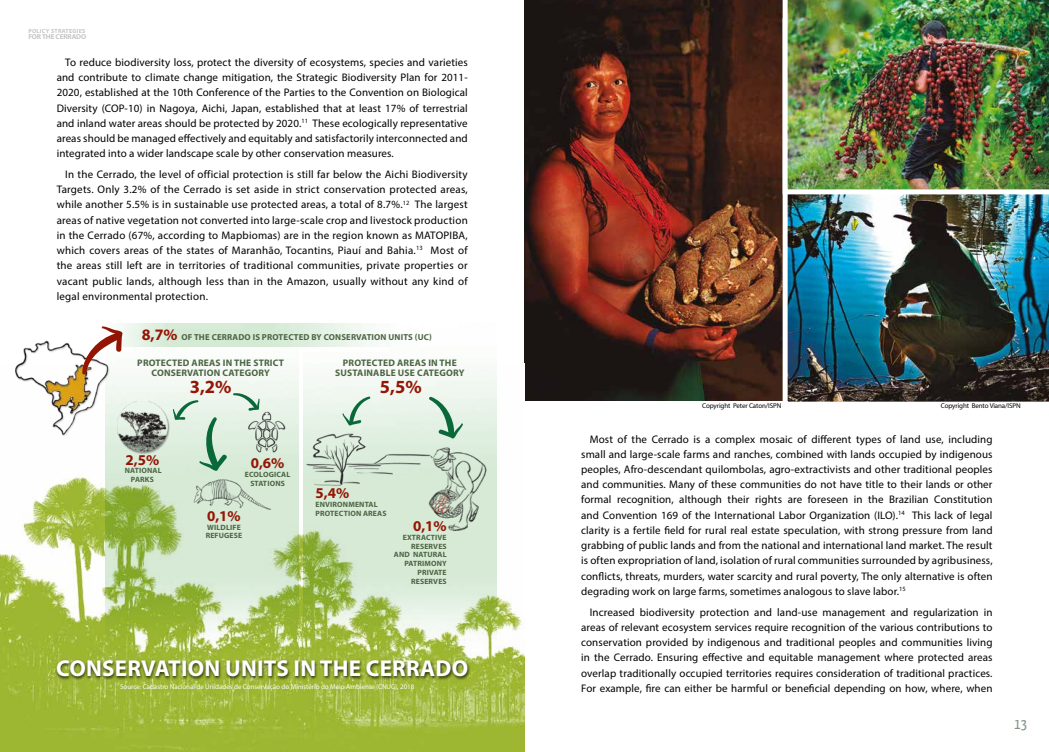
<style>
.page{position:relative;width:1049px;height:752px;background:#fff}
.page>*{position:absolute;margin:0;border:0;box-sizing:border-box;transform-origin:0 0}
.t1{font:700 23px "Myriad Pro";letter-spacing:.01em;color:#fff}
.t2{font:700 18.6px "Myriad Pro";color:#941504}
.t3{font:700 15px "Myriad Pro";color:#941504}
.t4{font:15px "Yanone Kaffeesatz";color:#809686}
.t5{font:11px/15.2px "Myriad Pro";letter-spacing:.01em;color:#000;text-align:justify}
.t6{font:700 9.5px/10.9px "Myriad Pro";letter-spacing:.02em;color:#4d6543;text-align:center}
.t7{font:700 8.7px "Myriad Pro";letter-spacing:.02em;color:#4d6543}
.t8{font:700 7.7px/8.8px "Myriad Pro";letter-spacing:.02em;color:#4d6543}
.t9{font:700 7.2px "Myriad Pro";letter-spacing:-.02em;color:#c6c6c6}
.t10{font:7px "Myriad Pro";letter-spacing:-.005em;color:#fff}
.t11{font:7px "Myriad Pro";letter-spacing:-.015em;color:#000}
.t12{font:700 6px "Myriad Pro";letter-spacing:.04em;color:#c6c6c6}
.s1{font-size:16px;color:#941504}
</style>
<div class="page">
<img style="left:524px;top:0;width:259px;height:400px">
<img style="left:0;top:372px;width:524px;height:379px">
<img style="left:105px;top:346px;width:193px;height:302px">
<img style="left:303px;top:346px;width:193px;height:302px">
<img style="left:787px;top:194px;width:262px;height:208px">
<img style="left:787px;top:0;width:262px;height:190px">
<div style="left:55px;top:658px;width:417px;height:22px;background:#000;opacity:.75"></div>
<img style="left:10px;top:340px;width:105px;height:100px">
<img style="left:303px;top:423px;width:125px;height:68px">
<img style="left:427px;top:432px;width:65px;height:102px">
<svg style="left:428px;top:396px;width:35px;height:42px"></svg>
<svg style="left:82px;top:326px;width:41px;height:49px"></svg>
<svg style="left:342px;top:396px;width:29px;height:29px"></svg>
<img style="left:113px;top:401px;width:60px;height:54px">
<img style="left:191px;top:474px;width:81px;height:43px">
<img style="left:260px;top:408px;width:28px;height:46px">
<svg style="left:173px;top:392px;width:87px;height:78px;background:#cbe1d0"></svg>
<p class="t12" style="left:28px;top:27px;width:59px">POLICY STRATEGIES</p>
<p class="t9" style="left:28px;top:32px;width:59px">FOR THE CERRADO</p>
<p class="t5" style="left:57px;top:54px;width:413px;text-indent:9px">To reduce biodiversity loss, protect the diversity of ecosystems, species and varieties and contribute to climate change mitigation, the Strategic Biodiversity Plan for 2011- 2020, established at the 10th Conference of the Parties to the Convention on Biological Diversity (COP-10) in Nagoya, Aichi, Japan, established that at least 17% of terrestrial and inland water areas should be protected by 2020.<sup>11</sup> These ecologically representative areas should be managed effectively and equitably and satisfactorily interconnected and integrated into a wider landscape scale by other conservation measures.</p>
<p class="t5" style="left:57px;top:166px;width:413px;text-indent:9px">In the Cerrado, the level of official protection is still far below the Aichi Biodiversity Targets. Only 3.2% of the Cerrado is set aside in strict conservation protected areas, while another 5.5% is in sustainable use protected areas, a total of 8.7%.<sup>12</sup> The largest areas of native vegetation not converted into large-scale crop and livestock production in the Cerrado (67%, according to Mapbiomas) are in the region known as MATOPIBA, which covers areas of the states of Maranhão, Tocantins, Piauí and Bahia.<sup>13</sup> Most of the areas still left are in territories of traditional communities, private properties or vacant public lands, although less than in the Amazon, usually without any kind of legal environmental protection.</p>
<p class="t7" style="left:142px;top:331px;width:292px"><span class="s1">8,7%</span> OF THE CERRADO IS PROTECTED BY CONSERVATION UNITS (UC)</p>
<p class="t6" style="left:137px;top:356px;width:148px">PROTECTED AREAS IN THE STRICT<br>CONSERVATION CATEGORY</p>
<h2 class="t2" style="left:190px;top:375px;width:43px">3,2%</h2>
<h3 class="t3" style="left:126px;top:449px;width:35px">2,5%</h3>
<p class="t8" style="left:125px;top:466px;width:38px;text-align:center">NATIONAL<br>PARKS</p>
<h3 class="t3" style="left:251px;top:453px;width:35px">0,6%</h3>
<p class="t8" style="left:245px;top:469px;width:47px;text-align:center">ECOLOGICAL<br>STATIONS</p>
<h3 class="t3" style="left:207px;top:505px;width:35px">0,1%</h3>
<p class="t8" style="left:206px;top:522px;width:38px">WILDLIFE<br>REFUGESE</p>
<p class="t6" style="left:335px;top:356px;width:131px">PROTECTED AREAS IN THE<br>SUSTAINABLE USE CATEGORY</p>
<h2 class="t2" style="left:380px;top:375px;width:43px">5,5%</h2>
<h3 class="t3" style="left:315px;top:483px;width:35px">5,4%</h3>
<p class="t8" style="left:316px;top:499px;width:72px">ENVIRONMENTAL<br>PROTECTION AREAS</p>
<h3 class="t3" style="left:413px;top:515px;width:35px">0,1%</h3>
<p class="t8" style="left:394px;top:532px;width:54px;text-align:right">EXTRACTIVE<br>RESERVES<br>AND NATURAL<br>PATRIMONY<br>PRIVATE<br>RESERVES</p>
<h1 class="t1" style="left:56px;top:653px;width:413px">CONSERVATION UNITS IN THE CERRADO</h1>
<p class="t10" style="left:120px;top:682px;width:296px">Source: Cadastro Nacional de Unidades de Conservação do Ministério do Meio Ambiente (CNUC), 2018</p>
<p class="t11" style="left:702px;top:401px;width:81px">Copyright Peter Caton/ISPN</p>
<p class="t11" style="left:941px;top:401px;width:81px">Copyright Bento Viana/ISPN</p>
<p class="t5" style="left:581px;top:431px;width:413px;text-indent:9px">Most of the Cerrado is a complex mosaic of different types of land use, including small and large-scale farms and ranches, combined with lands occupied by indigenous peoples, Afro-descendant quilombolas, agro-extractivists and other traditional peoples and communities. Many of these communities do not have title to their lands or other formal recognition, although their rights are foreseen in the Brazilian Constitution and Convention 169 of the International Labor Organization (ILO).<sup>14</sup> This lack of legal clarity is a fertile field for rural real estate speculation, with strong pressure from land grabbing of public lands and from the national and international land market. The result is often expropriation of land, isolation of rural communities surrounded by agribusiness, conflicts, threats, murders, water scarcity and rural poverty, The only alternative is often degrading work on large farms, sometimes analogous to slave labor.<sup>15</sup></p>
<p class="t5" style="left:581px;top:603px;width:413px;text-indent:9px">Increased biodiversity protection and land-use management and regularization in areas of relevant ecosystem services require recognition of the various contributions to conservation provided by indigenous and traditional peoples and communities living in the Cerrado. Ensuring effective and equitable management where protected areas overlap traditionally occupied territories requires consideration of traditional practices.<br>For example, fire can either be harmful or beneficial depending on how, where, when</p>
<h3 class="t4" style="left:1014px;top:714px;width:14px">13</h3>
</div>
